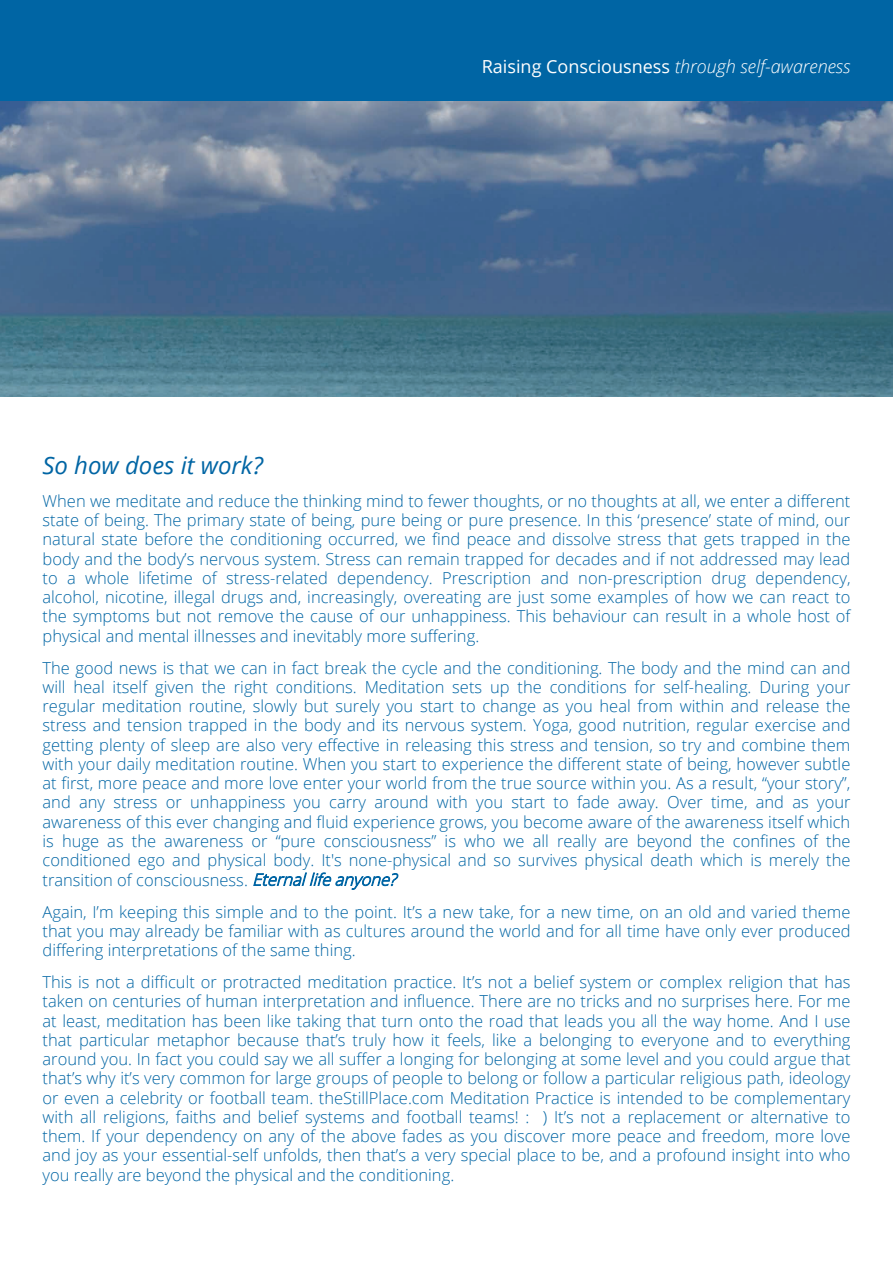
<style>
.page{position:relative;width:893px;height:1263px;background:#fff}
.page>*{position:absolute;margin:0;border:0;box-sizing:border-box;transform-origin:0 0}
.t1{font:italic 24px "Open Sans";color:#0065a4}
.t2{font:italic 300 18px "Open Sans";color:#fff}
.t3{font:300 16.5px/19.2px "Open Sans";color:#0065a4;text-align:justify}
.s1{font-weight:400;font-style:normal}
.s2{font-style:italic}
</style>
<div class="page">
<div style="left:0;top:0;width:893px;height:102px;background:#0065a4"></div>
<img style="left:0;top:102px;width:893px;height:294px">
<p class="t2" style="left:482px;top:54px;width:370px"><span class="s1">Raising Consciousness</span> through self-awareness</p>
<h1 class="t1" style="left:43px;top:449px;width:222px">So how does it work?</h1>
<p class="t3" style="left:43px;top:491px;width:809px">When we meditate and reduce the thinking mind to fewer thoughts, or no thoughts at all, we enter a different state of being. The primary state of being, pure being or pure presence. In this ‘presence’ state of mind, our natural state before the conditioning occurred, we find peace and dissolve stress that gets trapped in the body and the body’s nervous system. Stress can remain trapped for decades and if not addressed may lead to a whole lifetime of stress-related dependency. Prescription and non-prescription drug dependency, alcohol, nicotine, illegal drugs and, increasingly, overeating are just some examples of how we can react to the symptoms but not remove the cause of our unhappiness. This behaviour can result in a whole host of physical and mental illnesses and inevitably more suffering.</p>
<p class="t3" style="left:43px;top:658px;width:809px">The good news is that we can in fact break the cycle and the conditioning. The body and the mind can and will heal itself given the right conditions. Meditation sets up the conditions for self-healing. During your regular meditation routine, slowly but surely you start to change as you heal from within and release the stress and tension trapped in the body and its nervous system. Yoga, good nutrition, regular exercise and getting plenty of sleep are also very effective in releasing this stress and tension, so try and combine them with your daily meditation routine. When you start to experience the different state of being, however subtle at first, more peace and more love enter your world from the true source within you. As a result, “your story”, and any stress or unhappiness you carry around with you start to fade away. Over time, and as your awareness of this ever changing and fluid experience grows, you become aware of the awareness itself which is huge as the awareness or “pure consciousness” is who we all really are beyond the confines of the conditioned ego and physical body. It's none-physical and so survives physical death which is merely the transition of consciousness. <span class="s2">Eternallifeanyone?</span></p>
<p class="t3" style="left:43px;top:901px;width:809px">Again, I’m keeping this simple and to the point. It’s a new take, for a new time, on an old and varied theme that you may already be familiar with as cultures around the world and for all time have only ever produced differing interpretations of the same thing.</p>
<p class="t3" style="left:43px;top:972px;width:809px">This is not a difficult or protracted meditation practice. It’s not a belief system or complex religion that has taken on centuries of human interpretation and influence. There are no tricks and no surprises here. For me at least, meditation has been like taking that turn onto the road that leads you all the way home. And I use that particular metaphor because that’s truly how it feels, like a belonging to everyone and to everything around you. In fact you could say we all suffer a longing for belonging at some level and you could argue that that’s why it’s very common for large groups of people to belong or follow a particular religious path, ideology or even a celebrity or football team. theStillPlace.com Meditation Practice is intended to be complementary with all religions, faiths and belief systems and football teams! : ) It’s not a replacement or alternative to them. If your dependency on any of the above fades as you discover more peace and freedom, more love and joy as your essential-self unfolds, then that’s a very special place to be, and a profound insight into who you really are beyond the physical and the conditioning.</p>
</div>
